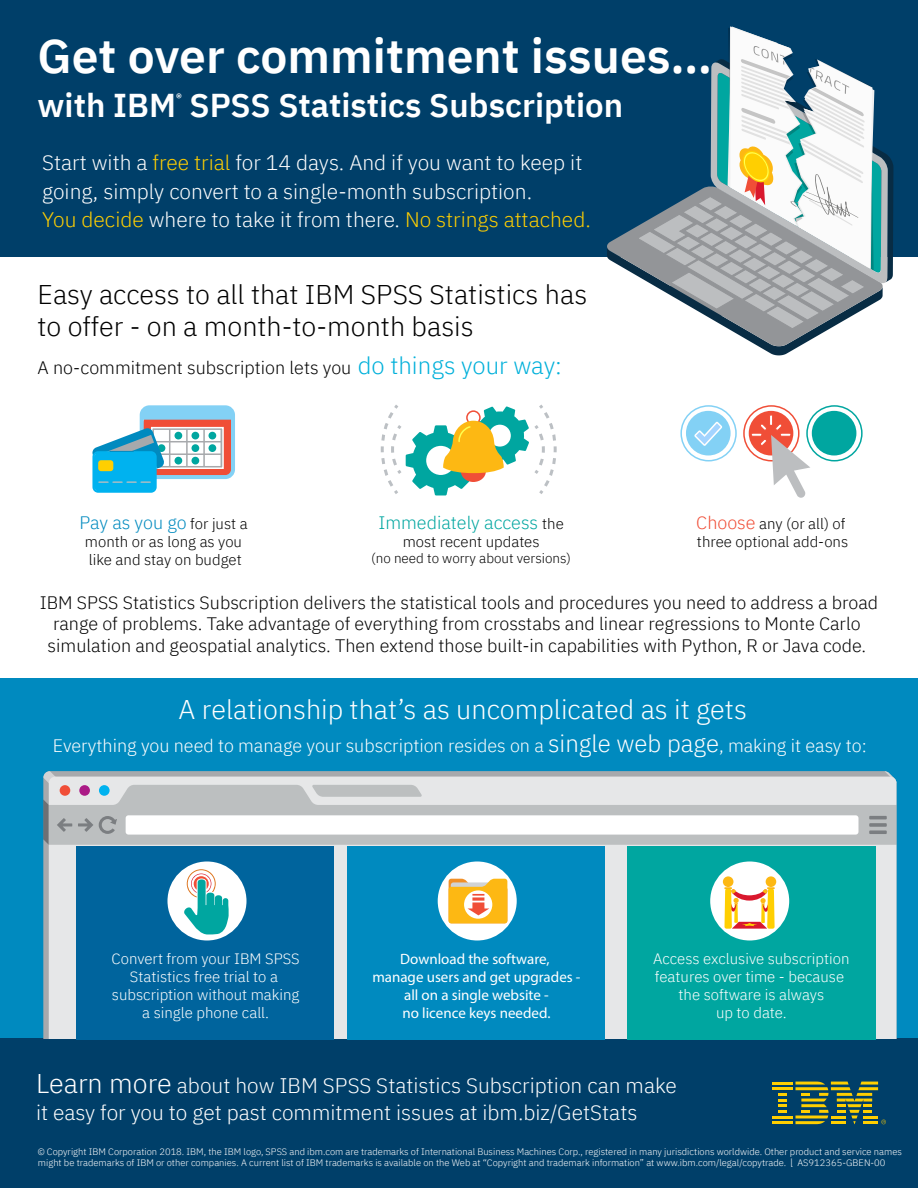
<style>
.page{position:relative;width:918px;height:1188px;background:#fff}
.page>*{position:absolute;margin:0;border:0;box-sizing:border-box;transform-origin:0 0}
.t1{font:600 48px "IBM Plex Sans";color:#fff}
.t2{font:600 33px "IBM Plex Sans";color:#fff}
.t3{font:300 27px/32.4px "IBM Plex Sans";color:#000}
.t4{font:300 27px "IBM Plex Sans";color:#fff}
.t5{font:300 21px/28.5px "IBM Plex Sans";color:#fff}
.t6{font:300 18px/21.6px "IBM Plex Sans";color:#000;text-align:center}
.t7{font:300 18px "IBM Plex Sans";color:#fff}
.t8{font:300 18px "IBM Plex Sans";color:#00a6a0}
.t9{font:300 18px "IBM Plex Sans";letter-spacing:-.005em;color:#008abf}
.t10{font:300 15px/18px "IBM Plex Sans";color:#fff;text-align:center}
.t11{font:300 15px/18px "IBM Plex Sans";color:#000}
.t12{font:15px/18px "Myriad Pro";color:#fff;text-align:center}
.t13{font:300 13.5px "IBM Plex Sans";color:#000}
.t14{font:600 12.3px "IBM Plex Sans";color:#fff}
.t15{font:300 9.3px/11.2px "IBM Plex Sans";color:#fff}
.s1{color:#ffcf01}
.s2{font-size:24px;color:#00b0da}
.s3{font-size:15px;color:#000}
.s4{font-size:18px;color:#f04e37}
.s5{font-size:24px}
.s6{font-size:27px}
.s7{font-size:11.7px}
</style>
<div class="page">
<div style="left:0;top:678px;width:918px;height:360px;background:#008abf"></div>
<div style="left:1px;top:0;width:917px;height:257px;background:#003f69"></div>
<svg style="left:92px;top:405px;width:143px;height:88px"></svg>
<svg style="left:380px;top:404px;width:177px;height:92px"></svg>
<svg style="left:680px;top:405px;width:57px;height:56px"></svg>
<svg style="left:743px;top:405px;width:120px;height:93px"></svg>
<div style="left:0;top:1038px;width:918px;height:150px;background:#003f69"></div>
<svg style="left:607px;top:26px;width:286px;height:329px"></svg>
<svg style="left:43px;top:771px;width:841px;height:268px;background:#a6acb0"></svg>
<svg style="left:43px;top:800px;width:6px;height:45px"></svg>
<svg style="left:43px;top:771px;width:14px;height:14px"></svg>
<svg style="left:884px;top:771px;width:9px;height:6px"></svg>
<div style="left:49px;top:777px;width:847px;height:262px;background:#e6e7e8"></div>
<svg style="left:49px;top:785px;width:847px;height:60px;background:#cacccd"></svg>
<div style="left:60px;top:785px;width:10px;height:11px;background:#f04e37;border-radius:50%"></div>
<div style="left:79px;top:785px;width:11px;height:11px;background:#ab1a86;border-radius:50%"></div>
<div style="left:99px;top:785px;width:11px;height:11px;background:#00b2ef;border-radius:50%"></div>
<hr style="left:869px;top:816px;width:18px;height:3px;background:#a7a9ac">
<hr style="left:869px;top:823px;width:18px;height:4px;background:#86898b">
<svg style="left:869px;top:830px;width:18px;height:4px"></svg>
<svg style="left:78px;top:818px;width:15px;height:14px"></svg>
<svg style="left:57px;top:818px;width:15px;height:14px"></svg>
<svg style="left:99px;top:816px;width:18px;height:18px"></svg>
<svg style="left:312px;top:785px;width:110px;height:12px"></svg>
<div style="left:126px;top:815px;width:732px;height:20px;background:#fff;border-radius:3px"></div>
<div style="left:76px;top:846px;width:258px;height:194px;background:#00649d"></div>
<div style="left:347px;top:846px;width:258px;height:194px;background:#008abf"></div>
<div style="left:627px;top:846px;width:249px;height:194px;background:#00a6a0"></div>
<div style="left:167px;top:862px;width:80px;height:79px;background:#fff;border-radius:50%"></div>
<div style="left:438px;top:862px;width:79px;height:79px;background:#fff;border-radius:50%"></div>
<div style="left:710px;top:862px;width:79px;height:79px;background:#fff;border-radius:50%"></div>
<div style="left:766px;top:876px;width:10px;height:11px;background:#fdb813;border-radius:50%"></div>
<div style="left:723px;top:876px;width:10px;height:11px;background:#fdb813;border-radius:50%"></div>
<svg style="left:724px;top:887px;width:51px;height:42px"></svg>
<svg style="left:449px;top:879px;width:58px;height:44px"></svg>
<svg style="left:182px;top:869px;width:47px;height:66px"></svg>
<hr style="left:772px;top:1082px;width:21px;height:3px;background:#ffcf01">
<hr style="left:772px;top:1087px;width:21px;height:3px;background:#ffcf01">
<hr style="left:772px;top:1116px;width:21px;height:2px;background:#ffcf01">
<svg style="left:778px;top:1093px;width:9px;height:20px"></svg>
<hr style="left:772px;top:1121px;width:21px;height:3px;background:#ffcf01">
<svg style="left:795px;top:1082px;width:91px;height:42px"></svg>
<h1 class="t1" style="left:38px;top:18px;width:676px">Get over commitment issues…</h1>
<h2 class="t2" style="left:38px;top:79px;width:587px">with IBM SPSS Statistics Subscription</h2>
<h3 class="t14" style="left:176px;top:88px;width:7px">®</h3>
<h3 class="t5" style="left:42px;top:147px;width:550px">Start with a <span class="s1">free trial</span> for 14 days. And if you want to keep it going, simply convert to a single-month subscription.<br><span class="s1">You decide</span> where to take it from there. <span class="s1">No strings attached.</span></h3>
<h3 class="t3" style="left:38px;top:276px;width:551px">Easy access to all that IBM SPSS Statistics has to offer - on a month-to-month basis</h3>
<h3 class="t6" style="left:38px;top:355px;width:526px">A no-commitment subscription lets you <span class="s2">do things your way:</span></h3>
<h3 class="t9" style="left:79px;top:509px;width:170px">Pay as you go <span class="s3">for just a</span></h3>
<h3 class="t11" style="left:85px;top:531px;width:159px">month or as long as you like and stay on budget</h3>
<h3 class="t8" style="left:378px;top:509px;width:187px">Immediately access <span class="s3">the</span></h3>
<h3 class="t11" style="left:403px;top:531px;width:138px">most recent updates</h3>
<h3 class="t13" style="left:371px;top:548px;width:201px">(no need to worry about versions)</h3>
<h3 class="t11" style="left:696px;top:513px;width:153px"><span class="s4">Choose</span> any (or all) of three optional add-ons</h3>
<p class="t6" style="left:40px;top:590px;width:840px">IBM SPSS Statistics Subscription delivers the statistical tools and procedures you need to address a broad range of problems. Take advantage of everything from crosstabs and linear regressions to Monte Carlo simulation and geospatial analytics. Then extend those built-in capabilities with Python, R or Java code.</p>
<h3 class="t4" style="left:179px;top:689px;width:570px">A relationship that’s as uncomplicated as it gets</h3>
<h3 class="t7" style="left:53px;top:732px;width:815px">Everything you need to manage your subscription resides on a <span class="s5">single web page</span>, making it easy to:</h3>
<h3 class="t10" style="left:112px;top:949px;width:190px">Convert from your IBM SPSS<br>Statistics free trial to a subscription without making a single phone call.</h3>
<h3 class="t12" style="left:372px;top:950px;width:210px">Download the software,<br>manage users and get upgrades - all on a single website -<br>no licence keys needed.</h3>
<h3 class="t10" style="left:653px;top:949px;width:198px">Access exclusive subscription features over time - because the software is always<br>up to date.</h3>
<h3 class="t5" style="left:36px;top:1070px;width:642px;line-height:27px"><span class="s6">Learn more</span> about how IBM SPSS Statistics Subscription can make it easy for you to get past commitment issues at ibm.biz/GetStats</h3>
<p class="t15" style="left:38px;top:1145px;width:866px">© Copyright IBM Corporation 2018. IBM, the IBM logo, SPSS and ibm.com are trademarks of International Business Machines Corp., registered in many jurisdictions worldwide. Other product and service names might be trademarks of IBM or other companies. A current list of IBM trademarks is available on the Web at “Copyright and trademark information” at www.ibm.com/legal/copytrade. <span class="s7">l</span> AS912365-GBEN-00</p>
</div>
